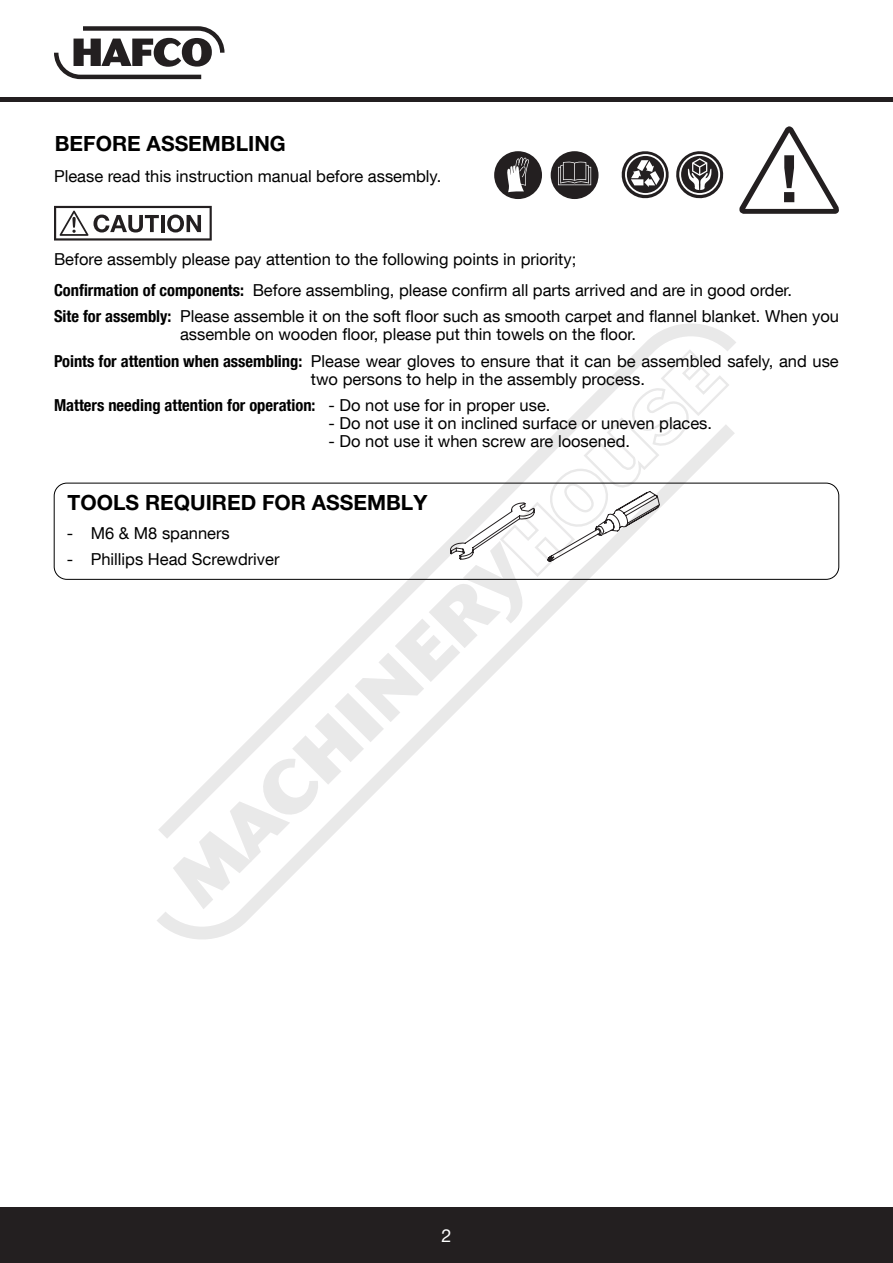
<style>
.page{position:relative;width:893px;height:1263px;background:#fff}
.page>*{position:absolute;margin:0;border:0;box-sizing:border-box;transform-origin:0 0}
.t1{font:700 21px "Helvetica Neue LT Std";color:#000}
.t2{font:18px "Helvetica Neue LT Std";color:#fff}
.t3{font:16.5px/18px "Helvetica Neue LT Com";color:#000}
.t4{font:700 condensed 16.5px "Helvetica Neue LT Com";color:#000}
.t5{font:7.5px "Myriad Pro";color:#231f20}
.t6{font:6.75px "Myriad Pro";color:#231f20}
.s1{font-weight:700;font-stretch:condensed}
.s2{font-weight:400;font-stretch:normal}
</style>
<div class="page">
<svg style="left:54px;top:26px;width:171px;height:53px"></svg>
<div style="left:0;top:1208px;width:893px;height:55px;background:#231f20"></div>
<hr style="left:0;top:98px;width:893px;height:4px;background:#231f20">
<svg style="left:54px;top:206px;width:158px;height:35px"></svg>
<svg style="left:739px;top:126px;width:100px;height:88px"></svg>
<div style="left:494px;top:151px;width:48px;height:48px;background:#231f20;border-radius:50%"></div>
<svg style="left:507px;top:157px;width:22px;height:35px"></svg>
<div style="left:551px;top:151px;width:47px;height:48px;background:#231f20;border-radius:50%"></div>
<svg style="left:558px;top:161px;width:33px;height:24px"></svg>
<svg style="left:621px;top:151px;width:103px;height:48px"></svg>
<svg style="left:156px;top:482px;width:137px;height:457px"></svg>
<svg style="left:158px;top:323px;width:578px;height:552px"></svg>
<p class="t1" style="left:55px;top:131px;width:233px">BEFORE ASSEMBLING</p>
<p class="t3" style="left:54px;top:167px;width:389px">Please read this instruction manual before assembly.</p>
<p class="t3" style="left:54px;top:243px;width:740px;line-height:30.8px">Before assembly please pay attention to the following points in priority;<br><span class="s1">Confirmation of components:</span> Before assembling, please confirm all parts arrived and are in good order.</p>
<p class="t3" style="left:180px;top:307px;width:660px;text-indent:-126px"><span class="s1">Site for assembly:</span> Please assemble it on the soft floor such as smooth carpet and flannel blanket. When you assemble on wooden floor, please put thin towels on the floor.</p>
<p class="t3" style="left:311px;top:351px;width:529px;text-indent:-257px"><span class="s1">Points for attention when assembling:</span> Please wear gloves to ensure that it can be assembled safely, and use two persons to help in the assembly process.</p>
<p class="t4" style="left:54px;top:395px;width:498px">Matters needing attention for operation: <span class="s2">- Do not use for in proper use.</span></p>
<p class="t3" style="left:328px;top:414px;width:385px">- Do not use it on inclined surface or uneven places.</p>
<p class="t3" style="left:328px;top:432px;width:303px">- Do not use it when screw are loosened.</p>
<p class="t6" style="left:682px;top:312px;width:15px">PETE</p>
<p class="t5" style="left:731px;top:311px;width:23px">FRONT</p>
<p class="t1" style="left:68px;top:490px;width:361px">TOOLS REQUIRED FOR ASSEMBLY</p>
<p class="t3" style="left:67px;top:524px;width:165px">- M6 &amp; M8 spanners</p>
<p class="t3" style="left:67px;top:549px;width:214px">- Phillips Head Screwdriver</p>
<p class="t2" style="left:441px;top:1225px;width:12px">2</p>
</div>
